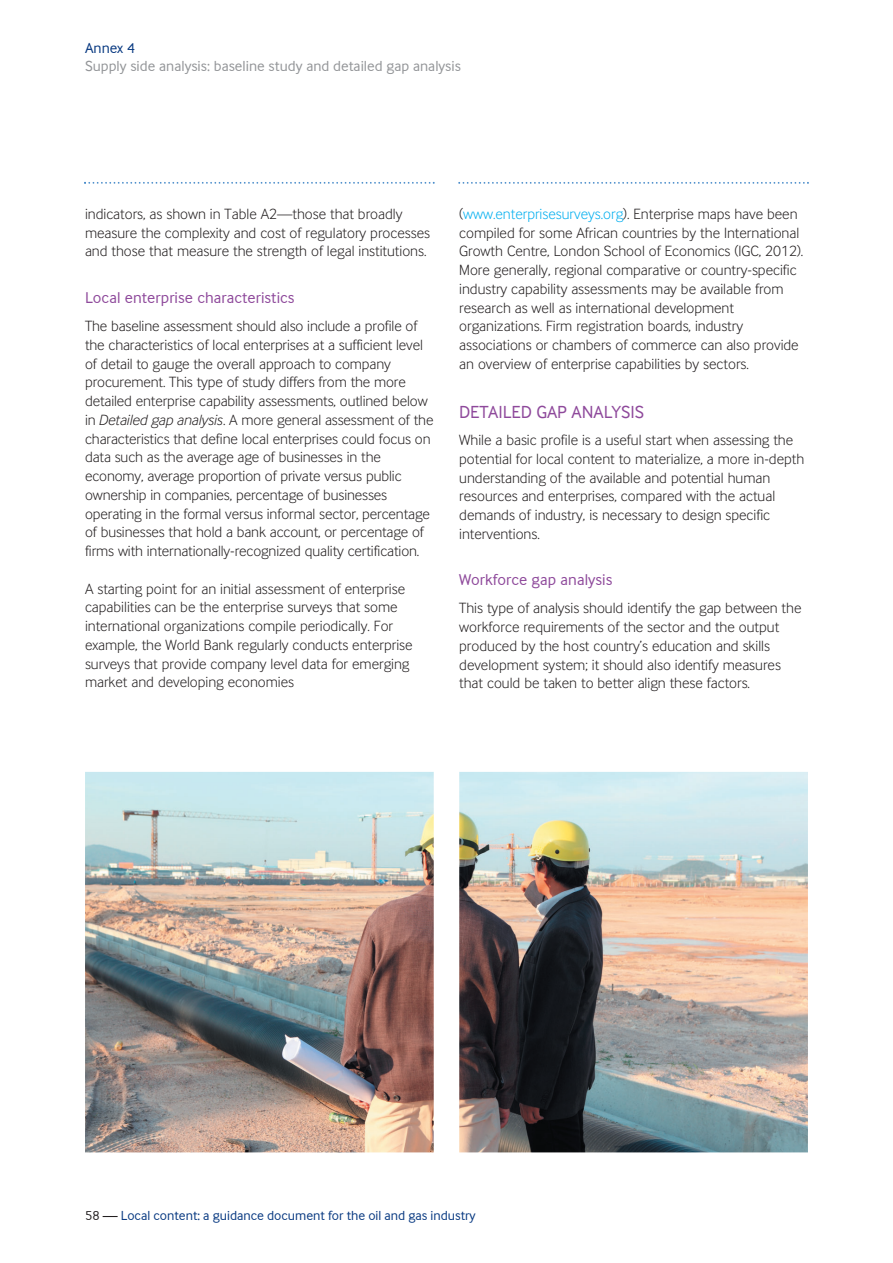
<style>
.page{position:relative;width:893px;height:1263px;background:#fff}
.page>*{position:absolute;margin:0;border:0;box-sizing:border-box;transform-origin:0 0}
.t1{font:18px "Inter Face Da Ma";color:#8e499b}
.t2{font:16.2px "Inter Face Da Ma";letter-spacing:.005em;color:#8e499b}
.t3{font:15.3px/18.8px "Inter Face Da Ma Lt";color:#231f20}
.t4{font:15px "Inter Face Da Ma";color:#939598}
.t5{font:15px "Inter Face Da Ma";color:#083981}
.t6{font:13.5px "Inter Face Da Ma";color:#083981}
.s1{font-style:italic}
.s2{color:#00aeef}
.s3{color:#231f20}
</style>
<div class="page">
<svg style="left:84px;top:182px;width:351px;height:2px"></svg>
<svg style="left:458px;top:182px;width:351px;height:2px"></svg>
<img style="left:85px;top:772px;width:723px;height:380px">
<p class="t5" style="left:85px;top:39px;width:52px">Annex 4</p>
<p class="t4" style="left:85px;top:58px;width:377px">Supply side analysis: baseline study and detailed gap analysis</p>
<p class="t3" style="left:85px;top:204px;width:346px">indicators, as shown in Table A2—those that broadly measure the complexity and cost of regulatory processes and those that measure the strength of legal institutions.</p>
<p class="t2" style="left:85px;top:288px;width:211px">Local enterprise characteristics</p>
<p class="t3" style="left:85px;top:316px;width:350px">The baseline assessment should also include a profile of the characteristics of local enterprises at a sufficient level of detail to gauge the overall approach to company procurement. This type of study differs from the more detailed enterprise capability assessments, outlined below in <span class="s1">Detailed gap analysis</span>. A more general assessment of the characteristics that define local enterprises could focus on data such as the average age of businesses in the economy, average proportion of private versus public ownership in companies, percentage of businesses operating in the formal versus informal sector, percentage of businesses that hold a bank account, or percentage of firms with internationally-recognized quality certification.</p>
<p class="t3" style="left:85px;top:579px;width:329px">A starting point for an initial assessment of enterprise capabilities can be the enterprise surveys that some international organizations compile periodically. For example, the World Bank regularly conducts enterprise surveys that provide company level data for emerging market and developing economies</p>
<p class="t3" style="left:459px;top:204px;width:346px">(<span class="s2">www.enterprisesurveys.org</span>). Enterprise maps have been compiled for some African countries by the International Growth Centre, London School of Economics (IGC, 2012).<br>More generally, regional comparative or country-specific industry capability assessments may be available from research as well as international development organizations. Firm registration boards, industry associations or chambers of commerce can also provide an overview of enterprise capabilities by sectors.</p>
<p class="t1" style="left:459px;top:402px;width:186px">DETAILED GAP ANALYSIS</p>
<p class="t3" style="left:459px;top:430px;width:346px">While a basic profile is a useful start when assessing the potential for local content to materialize, a more in-depth understanding of the available and potential human resources and enterprises, compared with the actual demands of industry, is necessary to design specific interventions.</p>
<p class="t2" style="left:459px;top:571px;width:155px">Workforce gap analysis</p>
<p class="t3" style="left:459px;top:599px;width:344px">This type of analysis should identify the gap between the workforce requirements of the sector and the output produced by the host country’s education and skills development system; it should also identify measures that could be taken to better align these factors.</p>
<p class="t6" style="left:85px;top:1208px;width:392px"><span class="s3">58 —</span> Local content: a guidance document for the oil and gas industry</p>
</div>
